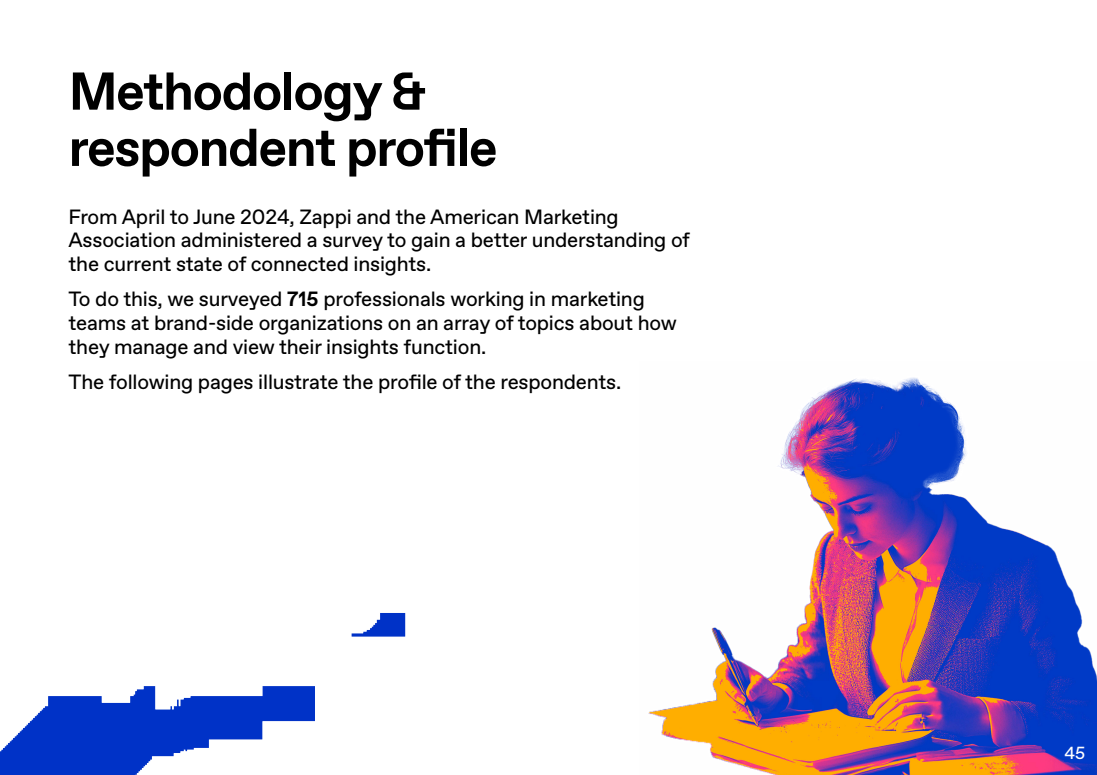
<style>
.page{position:relative;width:1097px;height:775px;background:#fff}
.page>*{position:absolute;margin:0;border:0;box-sizing:border-box;transform-origin:0 0}
.t1{font:700 53.12px/56.2px "ABC Favorit Pro";letter-spacing:-.03em;color:#000}
.t2{font:20.62px/23.8px "ABC Favorit Pro";letter-spacing:-.01em;color:#000}
.t3{font:17.5px "ABC Favorit Pro";color:#fff}
.s1{font-weight:700}
</style>
<div class="page">
<img style="left:648px;top:377px;width:448px;height:398px">
<img style="left:0;top:686px;width:314px;height:89px">
<img style="left:351px;top:613px;width:55px;height:24px">
<h1 class="t1" style="left:68px;top:65px;width:430px">Methodology &amp; respondent profile</h1>
<p class="t2" style="left:68px;top:205px;width:623px">From April to June 2024, Zappi and the American Marketing<br>Association administered a survey to gain a better understanding of the current state of connected insights.</p>
<p class="t2" style="left:68px;top:288px;width:610px">To do this, we surveyed <span class="s1">715</span> professionals working in marketing teams at brand-side organizations on an array of topics about how they manage and view their insights function.</p>
<p class="t2" style="left:68px;top:370px;width:554px">The following pages illustrate the profile of the respondents.</p>
<p class="t3" style="left:1064px;top:743px;width:22px">45</p>
</div>
